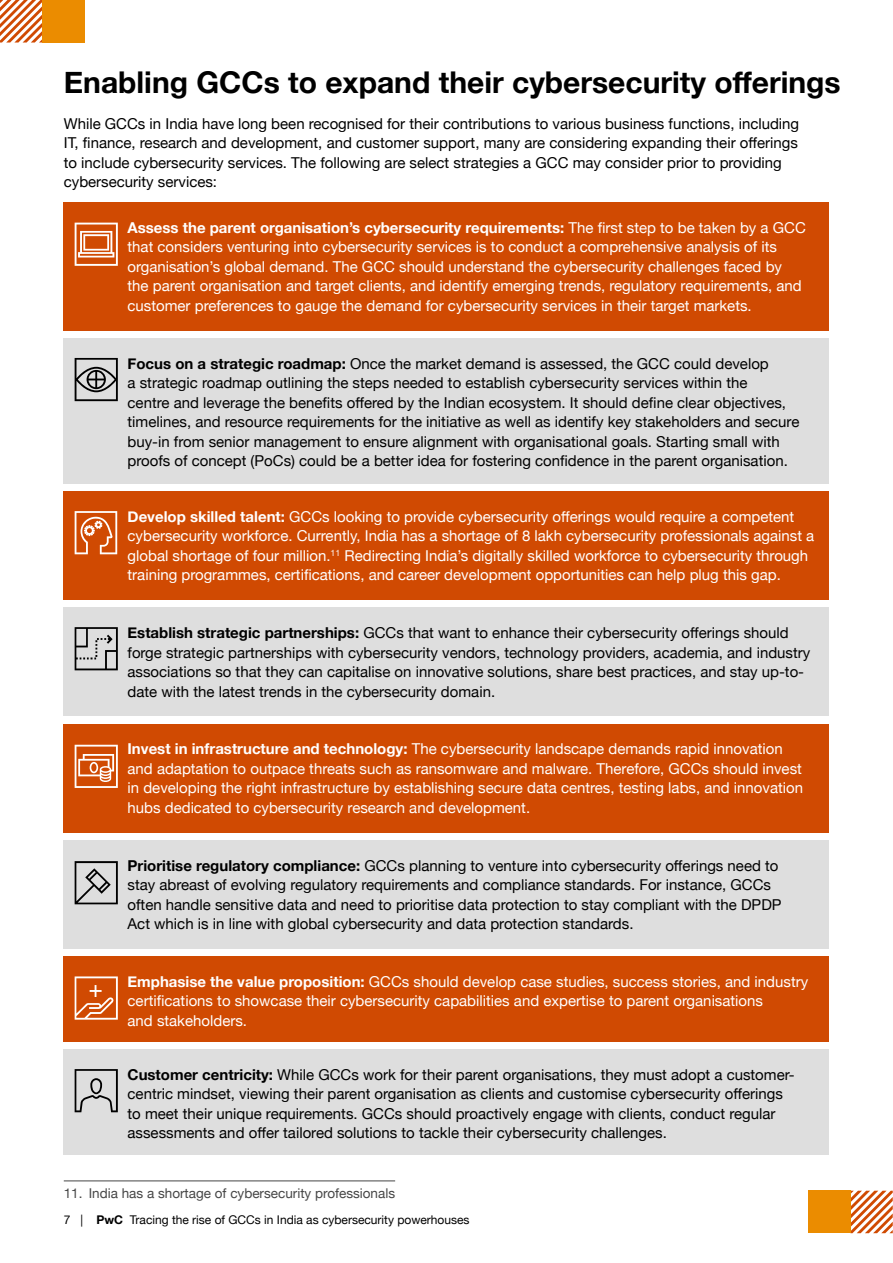
<style>
.page{position:relative;width:893px;height:1263px;background:#fff}
.page>*{position:absolute;margin:0;border:0;box-sizing:border-box;transform-origin:0 0}
.t1{font:700 30px "Helvetica Neue";color:#000}
.t2{font:15px/19.5px "Helvetica Neue";color:#000}
.t3{font:15px/19.5px "Helvetica Neue";color:#fff}
.t4{font:13.5px "Helvetica Neue";color:#464646}
.t5{font:12px "Helvetica Neue";color:#000}
.s1{font-weight:700}
</style>
<div class="page">
<hr style="left:64px;top:1180px;width:331px;height:1px;background:#464646">
<div style="left:64px;top:202px;width:765px;height:129px;background:#d04a02"></div>
<div style="left:64px;top:491px;width:765px;height:109px;background:#d04a02"></div>
<div style="left:64px;top:724px;width:765px;height:109px;background:#d04a02"></div>
<div style="left:64px;top:956px;width:765px;height:86px;background:#d04a02"></div>
<div style="left:64px;top:338px;width:765px;height:146px;background:#dedede"></div>
<div style="left:64px;top:607px;width:765px;height:109px;background:#dedede"></div>
<div style="left:64px;top:840px;width:765px;height:109px;background:#dedede"></div>
<div style="left:64px;top:1049px;width:765px;height:105px;background:#dedede"></div>
<svg style="left:75px;top:223px;width:43px;height:43px"></svg>
<svg style="left:75px;top:358px;width:43px;height:43px"></svg>
<svg style="left:75px;top:511px;width:42px;height:43px"></svg>
<svg style="left:75px;top:627px;width:43px;height:43px"></svg>
<svg style="left:75px;top:745px;width:43px;height:43px"></svg>
<svg style="left:75px;top:861px;width:43px;height:43px"></svg>
<svg style="left:75px;top:1069px;width:43px;height:43px"></svg>
<svg style="left:75px;top:976px;width:43px;height:44px"></svg>
<svg style="left:850px;top:1191px;width:43px;height:42px"></svg>
<div style="left:808px;top:1191px;width:42px;height:42px;background:#eb8c00"></div>
<svg style="left:0;top:0;width:42px;height:43px"></svg>
<div style="left:42px;top:0;width:43px;height:43px;background:#eb8c00"></div>
<h1 class="t1" style="left:64px;top:59px;width:778px">Enabling GCCs to expand their cybersecurity offerings</h1>
<p class="t2" style="left:64px;top:114px;width:737px">While GCCs in India have long been recognised for their contributions to various business functions, including IT, finance, research and development, and customer support, many are considering expanding their offerings to include cybersecurity services. The following are select strategies a GCC may consider prior to providing cybersecurity services:</p>
<p class="t3" style="left:128px;top:218px;width:680px"><span class="s1">Assess the parent organisation’s cybersecurity requirements:</span> The first step to be taken by a GCC that considers venturing into cybersecurity services is to conduct a comprehensive analysis of its organisation’s global demand. The GCC should understand the cybersecurity challenges faced by the parent organisation and target clients, and identify emerging trends, regulatory requirements, and customer preferences to gauge the demand for cybersecurity services in their target markets.</p>
<p class="t2" style="left:128px;top:354px;width:673px"><span class="s1">Focus on a strategic roadmap:</span> Once the market demand is assessed, the GCC could develop<br>a strategic roadmap outlining the steps needed to establish cybersecurity services within the<br>centre and leverage the benefits offered by the Indian ecosystem. It should define clear objectives, timelines, and resource requirements for the initiative as well as identify key stakeholders and secure buy-in from senior management to ensure alignment with organisational goals. Starting small with proofs of concept (PoCs) could be a better idea for fostering confidence in the parent organisation.</p>
<p class="t3" style="left:128px;top:507px;width:688px"><span class="s1">Develop skilled talent:</span> GCCs looking to provide cybersecurity offerings would require a competent cybersecurity workforce. Currently, India has a shortage of 8 lakh cybersecurity professionals against a global shortage of four million.<sup>11</sup> Redirecting India’s digitally skilled workforce to cybersecurity through training programmes, certifications, and career development opportunities can help plug this gap.</p>
<p class="t2" style="left:128px;top:624px;width:684px"><span class="s1">Establish strategic partnerships:</span> GCCs that want to enhance their cybersecurity offerings should forge strategic partnerships with cybersecurity vendors, technology providers, academia, and industry associations so that they can capitalise on innovative solutions, share best practices, and stay up-to&shy;date with the latest trends in the cybersecurity domain.</p>
<p class="t3" style="left:128px;top:740px;width:677px"><span class="s1">Invest in infrastructure and technology:</span> The cybersecurity landscape demands rapid innovation and adaptation to outpace threats such as ransomware and malware. Therefore, GCCs should invest in developing the right infrastructure by establishing secure data centres, testing labs, and innovation hubs dedicated to cybersecurity research and development.</p>
<p class="t2" style="left:128px;top:856px;width:656px"><span class="s1">Prioritise regulatory compliance:</span> GCCs planning to venture into cybersecurity offerings need to stay abreast of evolving regulatory requirements and compliance standards. For instance, GCCs often handle sensitive data and need to prioritise data protection to stay compliant with the DPDP Act which is in line with global cybersecurity and data protection standards.</p>
<p class="t3" style="left:128px;top:973px;width:682px"><span class="s1">Emphasise the value proposition:</span> GCCs should develop case studies, success stories, and industry certifications to showcase their cybersecurity capabilities and expertise to parent organisations<br>and stakeholders.</p>
<p class="t2" style="left:128px;top:1066px;width:669px"><span class="s1">Customer centricity:</span> While GCCs work for their parent organisations, they must adopt a customer&shy;centric mindset, viewing their parent organisation as clients and customise cybersecurity offerings to meet their unique requirements. GCCs should proactively engage with clients, conduct regular assessments and offer tailored solutions to tackle their cybersecurity challenges.</p>
<p class="t4" style="left:64px;top:1184px;width:333px">11. India has a shortage of cybersecurity professionals</p>
<p class="t5" style="left:64px;top:1211px;width:407px">7 | <span class="s1">PwC</span> Tracing the rise of GCCs in India as cybersecurity powerhouses</p>
</div>
